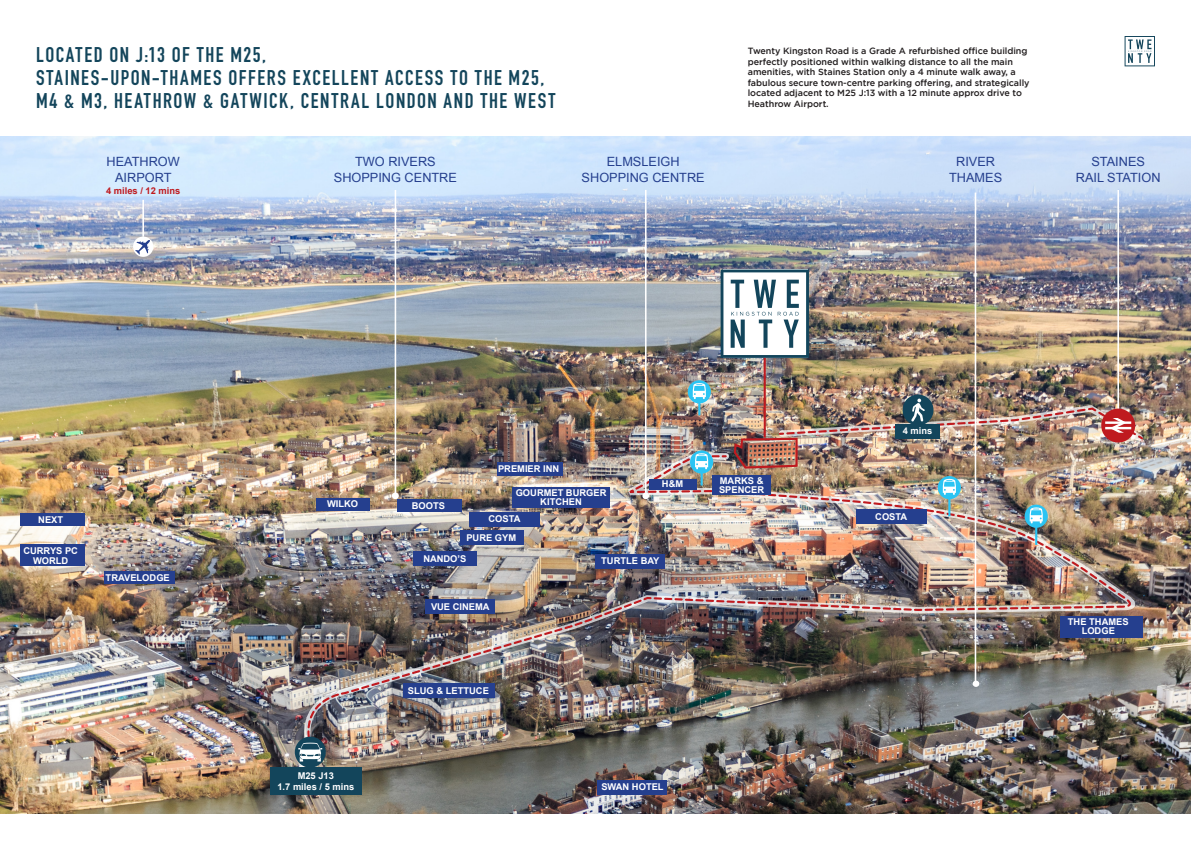
<style>
.page{position:relative;width:1191px;height:842px;background:#fff}
.page>*{position:absolute;margin:0;border:0;box-sizing:border-box;transform-origin:0 0}
.t1{font:700 21px/23px "DIN Condensed";letter-spacing:.075em;color:#13455b}
.t2{font:12.7px "Arial";color:#253f8e}
.t3{font:700 9.3px/9.3px "Arial";color:#fff;text-align:center}
.t4{font:700 9.3px "Arial";color:#bf1a1f}
.t5{font:500 9px/10.5px "Gotham";letter-spacing:-.005em;color:#231f20}
</style>
<div class="page">
<img style="left:0;top:136px;width:1191px;height:678px">
<div style="left:20px;top:544px;width:64px;height:21px;background:#253f8e"></div>
<div style="left:20px;top:514px;width:64px;height:12px;background:#253f8e"></div>
<div style="left:104px;top:572px;width:71px;height:12px;background:#253f8e"></div>
<svg style="left:687px;top:380px;width:24px;height:23px"></svg>
<div style="left:133px;top:237px;width:20px;height:20px;background:#fff;border-radius:50%"></div>
<svg style="left:135px;top:240px;width:15px;height:15px"></svg>
<svg style="left:720px;top:270px;width:89px;height:88px"></svg>
<hr style="left:763px;top:358px;width:2px;height:79px;background:#bf1a1f">
<img style="left:303px;top:452px;width:833px;height:317px">
<img style="left:312px;top:454px;width:815px;height:313px">
<div style="left:295px;top:737px;width:31px;height:30px;background:#13455b;border-radius:50%"></div>
<img style="left:296px;top:692px;width:44px;height:70px">
<div style="left:270px;top:767px;width:92px;height:28px;background:#13455b"></div>
<hr style="left:142px;top:200px;width:2px;height:37px;background:#fff">
<hr style="left:394px;top:190px;width:2px;height:305px;background:#fff">
<div style="left:413px;top:551px;width:64px;height:14px;background:#253f8e"></div>
<div style="left:512px;top:487px;width:98px;height:20px;background:#253f8e"></div>
<hr style="left:645px;top:190px;width:1px;height:303px;background:#fff">
<div style="left:972px;top:681px;width:7px;height:6px;background:#fff;border-radius:50%"></div>
<hr style="left:974px;top:193px;width:2px;height:489px;background:#fff">
<hr style="left:1117px;top:190px;width:2px;height:240px;background:#fff">
<div style="left:392px;top:492px;width:7px;height:7px;background:#fff;border-radius:50%"></div>
<svg style="left:1124px;top:36px;width:31px;height:30px"></svg>
<div style="left:425px;top:600px;width:69px;height:14px;background:#253f8e"></div>
<div style="left:597px;top:780px;width:69px;height:14px;background:#253f8e"></div>
<div style="left:1060px;top:616px;width:82px;height:21px;background:#253f8e"></div>
<div style="left:460px;top:531px;width:64px;height:14px;background:#253f8e"></div>
<img style="left:571px;top:383px;width:573px;height:245px">
<p class="t1" style="left:36px;top:43px;width:521px">LOCATED ON J:13 OF THE M25,<br>STAINES-UPON-THAMES OFFERS EXCELLENT ACCESS TO THE M25,<br>M4 &amp; M3, HEATHROW &amp; GATWICK, CENTRAL LONDON AND THE WEST</p>
<p class="t5" style="left:747px;top:46px;width:283px">Twenty Kingston Road is a Grade A refurbished office building perfectly positioned within walking distance to all the main amenities, with Staines Station only a 4 minute walk away, a fabulous secure town-centre parking offering, and strategically located adjacent to M25 J:13 with a 12 minute approx drive to Heathrow Airport.</p>
<p class="t2" style="left:106px;top:154px;width:75px">HEATHROW</p>
<p class="t2" style="left:115px;top:169px;width:58px">AIRPORT</p>
<p class="t2" style="left:355px;top:154px;width:82px">TWO RIVERS</p>
<p class="t2" style="left:334px;top:169px;width:125px">SHOPPING CENTRE</p>
<p class="t2" style="left:607px;top:154px;width:74px">ELMSLEIGH</p>
<p class="t2" style="left:581px;top:169px;width:125px">SHOPPING CENTRE</p>
<p class="t2" style="left:956px;top:154px;width:40px">RIVER</p>
<p class="t2" style="left:949px;top:169px;width:55px">THAMES</p>
<p class="t2" style="left:1091px;top:154px;width:55px">STAINES</p>
<p class="t2" style="left:1075px;top:169px;width:86px">RAIL STATION</p>
<p class="t4" style="left:106px;top:184px;width:76px">4 miles / 12 mins</p>
<p class="t3" style="left:38px;top:515px;width:26px">NEXT</p>
<p class="t3" style="left:23px;top:547px;width:56px">CURRYS PC<br>WORLD</p>
<p class="t3" style="left:106px;top:573px;width:66px">TRAVELODGE</p>
<p class="t3" style="left:327px;top:499px;width:33px">WILKO</p>
<p class="t3" style="left:412px;top:501px;width:35px">BOOTS</p>
<p class="t3" style="left:498px;top:465px;width:63px">PREMIER INN</p>
<p class="t3" style="left:516px;top:488px;width:92px">GOURMET BURGER<br>KITCHEN</p>
<p class="t3" style="left:488px;top:515px;width:33px">COSTA</p>
<p class="t3" style="left:466px;top:533px;width:51px">PURE GYM</p>
<p class="t3" style="left:662px;top:480px;width:23px">H&amp;M</p>
<p class="t3" style="left:298px;top:771px;width:38px">M25 J13</p>
<p class="t3" style="left:277px;top:783px;width:78px">1.7 miles / 5 mins</p>
<p class="t3" style="left:423px;top:554px;width:45px">NANDO’S</p>
<p class="t3" style="left:431px;top:602px;width:60px">VUE CINEMA</p>
<p class="t3" style="left:408px;top:686px;width:82px">SLUG &amp; LETTUCE</p>
<p class="t3" style="left:601px;top:557px;width:60px">TURTLE BAY</p>
<p class="t3" style="left:601px;top:783px;width:64px">SWAN HOTEL</p>
<p class="t3" style="left:719px;top:476px;width:47px;text-align:left">MARKS &amp;<br>SPENCER</p>
<p class="t3" style="left:902px;top:427px;width:31px">4 mins</p>
<p class="t3" style="left:875px;top:512px;width:33px">COSTA</p>
<p class="t3" style="left:1068px;top:617px;width:62px">THE THAMES<br>LODGE</p>
</div>
